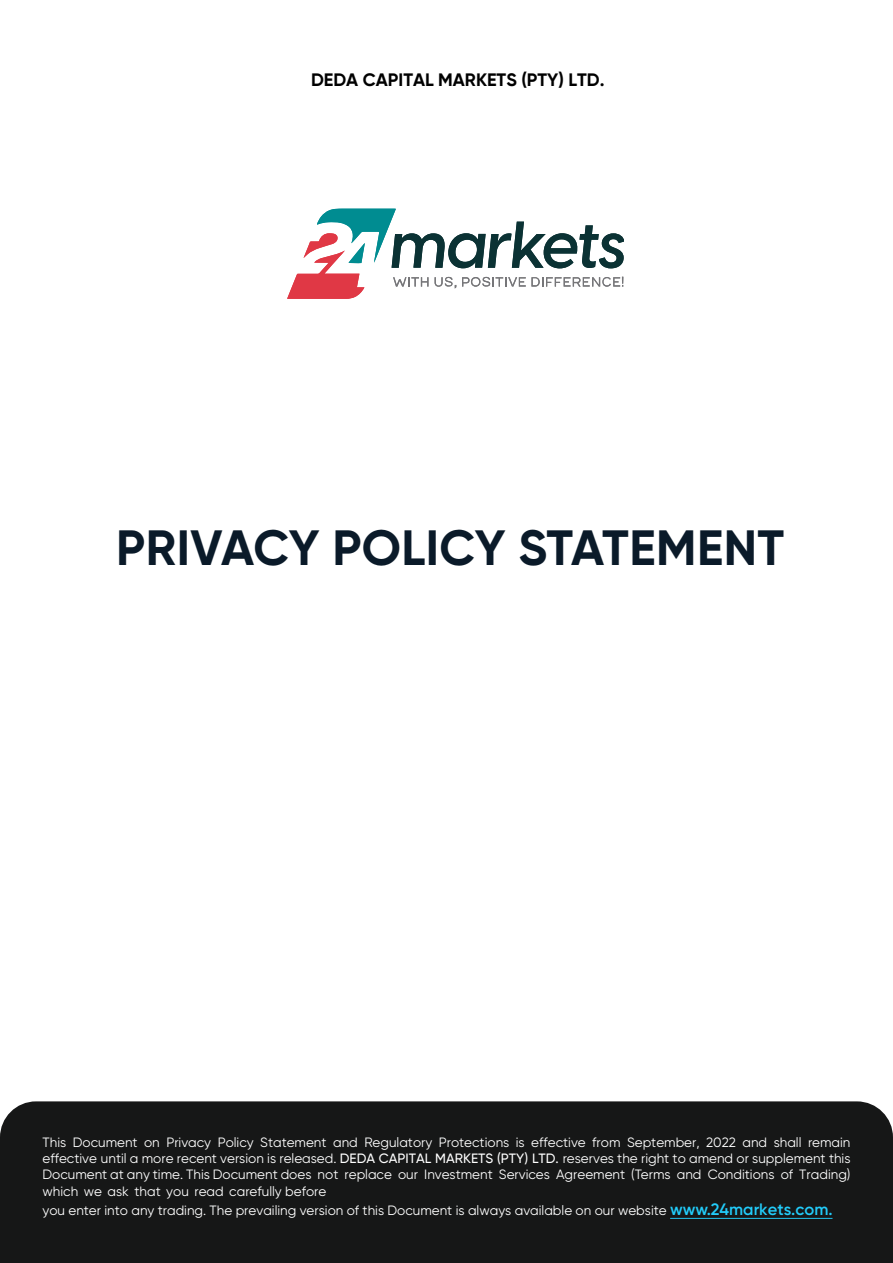
<style>
.page{position:relative;width:893px;height:1263px;background:#fff}
.page>*{position:absolute;margin:0;border:0;box-sizing:border-box;transform-origin:0 0}
.bg-text{font:700 49.5px "Gilroy";letter-spacing:.01em;color:#0a1a29}
.t1{font:700 18px "Gilroy";color:#000}
.bg-text-2{font:600 16.5px "Gilroy";color:#22ccfa}
.bg-text-3{font:13.5px/16.2px "Gilroy";color:#fff}
.s1{font-weight:500}
</style>
<div class="page">
<div style="left:0;top:1101px;width:893px;height:162px;background:#161717"></div>
<svg style="left:287px;top:209px;width:337px;height:90px"></svg>
<hr style="left:670px;top:1218px;width:162px;height:1px;background:#22ccfa">
<h2 class="t1" style="left:311px;top:68px;width:295px">DEDA CAPITAL MARKETS (PTY) LTD.</h2>
<p class="bg-text" style="left:116px;top:516px;width:669px">PRIVACY POLICY STATEMENT</p>
<p class="bg-text-3" style="left:218px;top:1134px;width:38px">Policy</p>
<p class="bg-text-3" style="left:364px;top:1134px;width:69px">Regulatory</p>
<p class="bg-text-3" style="left:774px;top:1134px;width:29px">shall</p>
<p class="bg-text-3" style="left:531px;top:1134px;width:56px">effective</p>
<p class="bg-text-3" style="left:592px;top:1134px;width:30px">from</p>
<p class="bg-text-3" style="left:260px;top:1134px;width:68px">Statement</p>
<p class="bg-text-3" style="left:627px;top:1134px;width:74px">September,</p>
<p class="bg-text-3" style="left:706px;top:1134px;width:31px">2022</p>
<p class="bg-text-3" style="left:43px;top:1134px;width:25px">This</p>
<p class="bg-text-3" style="left:43px;top:1150px;width:809px">effective until a more recent version is released. <span class="s1">DEDA CAPITAL MARKETS (PTY) LTD.</span> reserves the right to amend or supplement this</p>
<p class="bg-text-3" style="left:799px;top:1166px;width:53px">Trading(</p>
<p class="bg-text-3" style="left:166px;top:1134px;width:46px">Privacy</p>
<p class="bg-text-3" style="left:439px;top:1134px;width:72px">Protections</p>
<p class="bg-text-3" style="left:516px;top:1134px;width:10px">is</p>
<p class="bg-text-3" style="left:808px;top:1134px;width:44px">remain</p>
<p class="bg-text-3" style="left:73px;top:1134px;width:66px">Document</p>
<p class="bg-text-3" style="left:333px;top:1134px;width:26px">and</p>
<p class="bg-text-3" style="left:742px;top:1134px;width:26px">and</p>
<p class="bg-text-3" style="left:144px;top:1134px;width:17px">on</p>
<p class="bg-text-3" style="left:631px;top:1166px;width:41px">(Terms</p>
<p class="bg-text-3" style="left:345px;top:1166px;width:49px">replace</p>
<p class="bg-text-3" style="left:781px;top:1166px;width:14px">of</p>
<p class="bg-text-3" style="left:499px;top:1166px;width:53px">Services</p>
<p class="bg-text-3" style="left:708px;top:1166px;width:68px">Conditions</p>
<p class="bg-text-3" style="left:43px;top:1166px;width:285px">Document at any time. This Document does which we ask that you read carefully before</p>
<p class="bg-text-3" style="left:424px;top:1166px;width:70px">Investment</p>
<p class="bg-text-3" style="left:556px;top:1166px;width:71px">Agreement</p>
<p class="bg-text-3" style="left:677px;top:1166px;width:26px">and</p>
<p class="bg-text-3" style="left:318px;top:1166px;width:22px">not</p>
<p class="bg-text-3" style="left:398px;top:1166px;width:21px">our</p>
<p class="bg-text-2" style="left:670px;top:1199px;width:164px">www.24markets.com.</p>
<p class="bg-text-3" style="left:43px;top:1202px;width:626px">you enter into any trading. The prevailing version of this Document is always available on our website</p>
</div>
